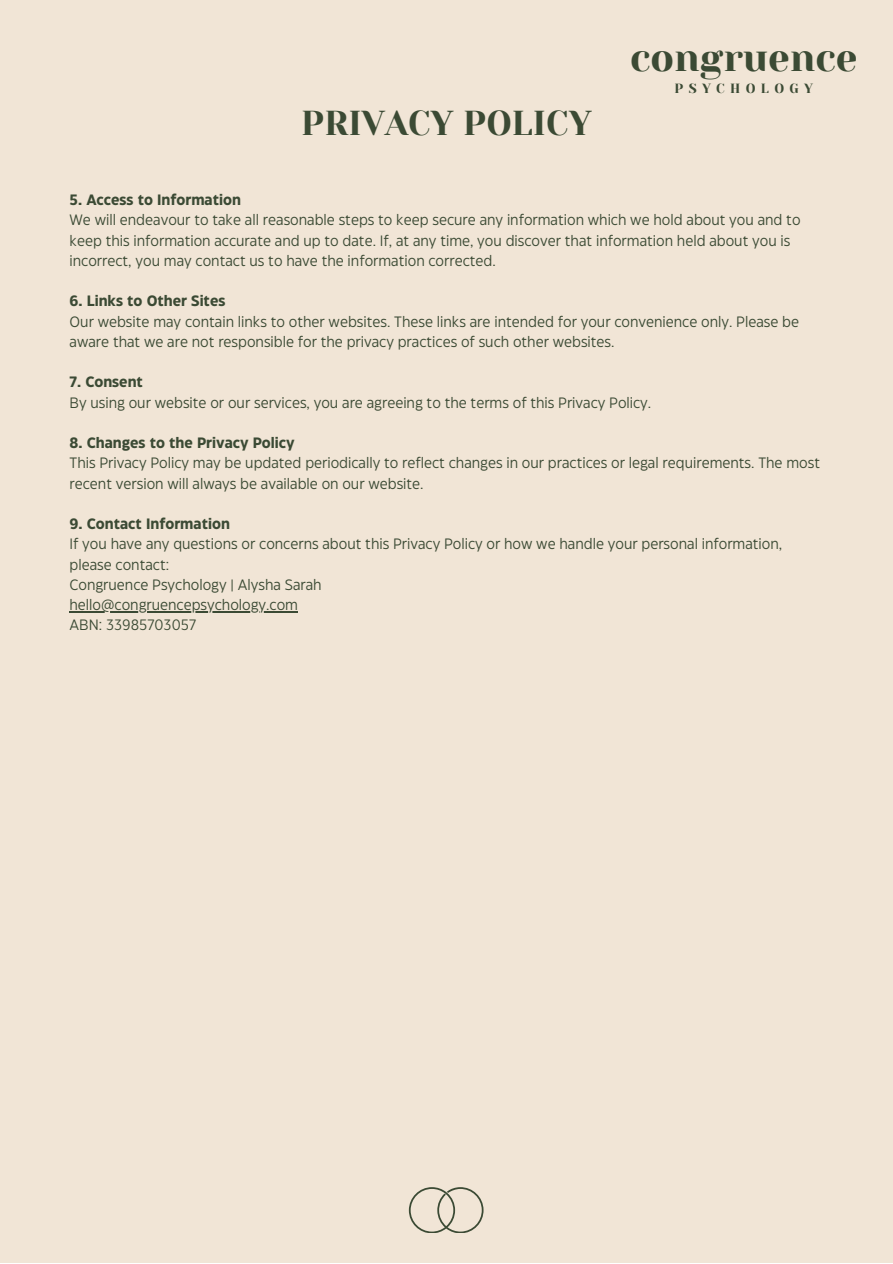
<style>
.page{position:relative;width:893px;height:1264px;background:#fff}
.page>*{position:absolute;margin:0;border:0;box-sizing:border-box;transform-origin:0 0}
.t1{font:38.7px "Yeseva One";color:#3b4a34}
.t2{font:34.5px "Yeseva One";color:#3b4a34}
.t3{font:15px/20.2px "Eastman Grotesque";color:#3b4a34}
.t4{font:700 15px "Eastman Grotesque";color:#3b4a34}
.t5{font:13.35px "Yeseva One";letter-spacing:.4em;color:#3b4a34}
</style>
<div class="page">
<div style="left:0;top:0;width:892px;height:1262px;background:#f1e5d6"></div>
<hr style="left:70px;top:611px;width:228px;height:1px;background:#3b4a34">
<svg style="left:409px;top:1187px;width:74px;height:45px"></svg>
<p class="t2" style="left:301px;top:103px;width:292px">PRIVACY POLICY</p>
<p class="t1" style="left:630px;top:36px;width:229px">congruence</p>
<p class="t5" style="left:674px;top:81px;width:140px">PSYCHOLOGY</p>
<p class="t4" style="left:70px;top:194px;width:173px">5. Access to Information</p>
<p class="t3" style="left:70px;top:211px;width:732px">We will endeavour to take all reasonable steps to keep secure any information which we hold about you and to keep this information accurate and up to date. If, at any time, you discover that information held about you is incorrect, you may contact us to have the information corrected.</p>
<p class="t4" style="left:70px;top:295px;width:157px">6. Links to Other Sites</p>
<p class="t3" style="left:70px;top:312px;width:731px">Our website may contain links to other websites. These links are intended for your convenience only. Please be aware that we are not responsible for the privacy practices of such other websites.</p>
<p class="t4" style="left:70px;top:376px;width:75px">7. Consent</p>
<p class="t3" style="left:70px;top:393px;width:583px">By using our website or our services, you are agreeing to the terms of this Privacy Policy.</p>
<p class="t4" style="left:70px;top:437px;width:227px">8. Changes to the Privacy Policy</p>
<p class="t3" style="left:70px;top:454px;width:752px">This Privacy Policy may be updated periodically to reflect changes in our practices or legal requirements. The most recent version will always be available on our website.</p>
<p class="t4" style="left:70px;top:518px;width:162px">9. Contact Information</p>
<p class="t3" style="left:70px;top:535px;width:714px">If you have any questions or concerns about this Privacy Policy or how we handle your personal information, please contact:</p>
<p class="t3" style="left:70px;top:575px;width:253px">Congruence Psychology | Alysha Sarah</p>
<p class="t3" style="left:70px;top:595px;width:230px">hello@congruencepsychology.com</p>
<p class="t3" style="left:70px;top:616px;width:128px">ABN: 33985703057</p>
</div>
